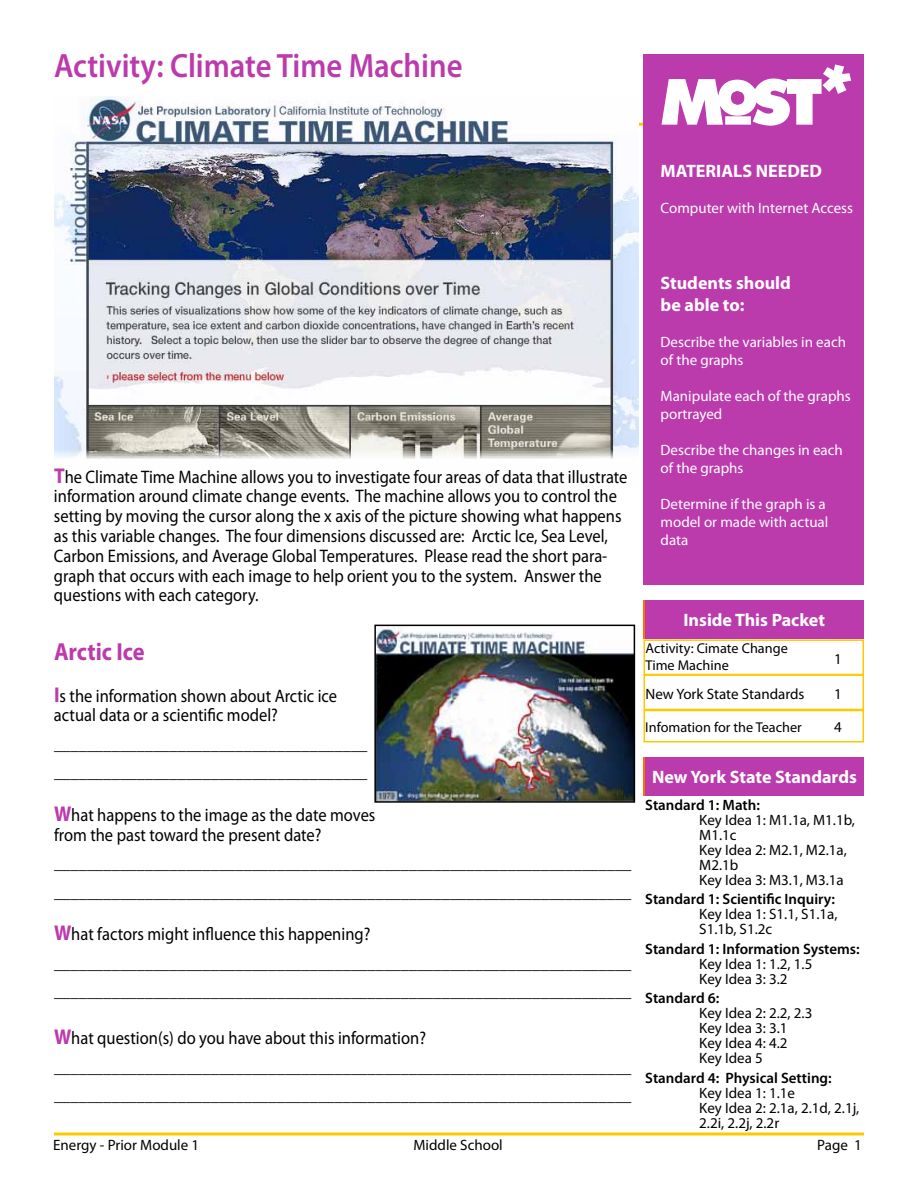
<style>
.page{position:relative;width:918px;height:1188px;background:#fff}
.page>*{position:absolute;margin:0;border:0;box-sizing:border-box;transform-origin:0 0}
.t1{font:600 33.75px "Myriad Pro";color:#bb3bad;scale:.91 1}
.t2{font:700 24.75px "Myriad Pro";letter-spacing:-.005em;color:#bb3bad;scale:.91 1}
.t3{font:18.15px/19.8px "Myriad Pro";color:#000;scale:.91 1}
.t4{font:700 18px/21.6px "Myriad Pro";color:#fff}
.t5{font:16.5px/28.5px "Myriad Pro";color:#000}
.t6{font:15px/15px "Myriad Pro";color:#000}
.t7{font:15px/18px "Myriad Pro";color:#fff}
.t8{font:600 15px "Myriad Pro";color:#000}
.t9{font:14.25px/17.1px "Myriad Pro";color:#000}
.s1{font-weight:700;font-size:21.45px;color:#bb3bad}
</style>
<div class="page">
<div style="left:643px;top:54px;width:221px;height:531px;background:#bb3bad"></div>
<hr style="left:56px;top:123px;width:587px;height:3px;background:#fdca00">
<svg style="left:662px;top:65px;width:189px;height:61px"></svg>
<div style="left:644px;top:639px;width:220px;height:36px;border:2px solid #fdca00"></div>
<div style="left:644px;top:674px;width:220px;height:36px;border:2px solid #fdca00"></div>
<div style="left:645px;top:600px;width:219px;height:39px;background:#bb3bad"></div>
<div style="left:644px;top:710px;width:220px;height:32px;border:2px solid #fdca00"></div>
<img style="left:377px;top:628px;width:255px;height:172px">
<div style="left:374px;top:625px;width:261px;height:178px;border:2px solid #000"></div>
<svg style="left:644px;top:757px;width:220px;height:39px"></svg>
<div style="left:645px;top:757px;width:219px;height:38px;background:#bb3bad"></div>
<img style="left:54px;top:97px;width:585px;height:362px">
<svg style="left:54px;top:1132px;width:810px;height:4px;background:#fdd73f"></svg>
<h1 class="t1" style="left:54px;top:45px;width:450px">Activity: Climate Time Machine</h1>
<p class="t4" style="left:661px;top:160px;width:163px">MATERIALS NEEDED</p>
<p class="t7" style="left:661px;top:199px;width:194px">Computer with Internet Access</p>
<p class="t3" style="left:54px;top:466px;width:632px"><span class="s1">T</span>he Climate Time Machine allows you to investigate four areas of data that illustrate information around climate change events. The machine allows you to control the setting by moving the cursor along the x axis of the picture showing what happens as this variable changes. The four dimensions discussed are: Arctic Ice, Sea Level, Carbon Emissions, and Average Global Temperatures. Please read the short para&shy;graph that occurs with each image to help orient you to the system. Answer the questions with each category.</p>
<h2 class="t2" style="left:54px;top:636px;width:101px">Arctic Ice</h2>
<p class="t3" style="left:54px;top:686px;width:313px"><span class="s1">I</span>s the information shown about Arctic ice actual data or a scientific model?</p>
<p class="t5" style="left:54px;top:730px;width:315px">______________________________________ ______________________________________</p>
<p class="t3" style="left:54px;top:805px;width:355px"><span class="s1">W</span>hat happens to the image as the date moves from the past toward the present date?</p>
<p class="t5" style="left:54px;top:849px;width:579px">______________________________________________________________________ ______________________________________________________________________</p>
<p class="t3" style="left:54px;top:924px;width:349px"><span class="s1">W</span>hat factors might influence this happening?</p>
<p class="t5" style="left:54px;top:949px;width:579px">______________________________________________________________________ ______________________________________________________________________</p>
<p class="t3" style="left:54px;top:1028px;width:410px"><span class="s1">W</span>hat question(s) do you have about this information?</p>
<p class="t5" style="left:54px;top:1053px;width:579px">______________________________________________________________________ ______________________________________________________________________</p>
<p class="t4" style="left:661px;top:271px;width:132px">Students should be able to:</p>
<p class="t7" style="left:661px;top:332px;width:187px">Describe the variables in each of the graphs</p>
<p class="t7" style="left:661px;top:386px;width:192px">Manipulate each of the graphs portrayed</p>
<p class="t7" style="left:661px;top:440px;width:184px">Describe the changes in each of the graphs</p>
<p class="t7" style="left:661px;top:494px;width:169px">Determine if the graph is a model or made with actual data</p>
<p class="t4" style="left:683px;top:609px;width:143px">Inside This Packet</p>
<p class="t9" style="left:645px;top:639px;width:144px">Activity: Cimate Change<br>Time Machine</p>
<p class="t6" style="left:834px;top:651px;width:9px">1</p>
<p class="t6" style="left:645px;top:686px;width:161px">New York State Standards</p>
<p class="t6" style="left:834px;top:686px;width:9px">1</p>
<p class="t9" style="left:645px;top:718px;width:158px">Infomation for the Teacher</p>
<p class="t6" style="left:834px;top:720px;width:9px">4</p>
<p class="t4" style="left:652px;top:765px;width:206px">New York State Standards</p>
<p class="t8" style="left:645px;top:795px;width:116px">Standard 1: Math:</p>
<p class="t6" style="left:699px;top:812px;width:157px">Key Idea 1: M1.1a, M1.1b,<br>M1.1c<br>Key Idea 2: M2.1, M2.1a,<br>M2.1b<br>Key Idea 3: M3.1, M3.1a</p>
<p class="t8" style="left:645px;top:890px;width:191px">Standard 1: Scientific Inquiry:</p>
<p class="t6" style="left:699px;top:906px;width:140px">Key Idea 1: S1.1, S1.1a,<br>S1.1b, S1.2c</p>
<p class="t8" style="left:645px;top:939px;width:216px">Standard 1: Information Systems:</p>
<p class="t6" style="left:699px;top:956px;width:115px">Key Idea 1: 1.2, 1.5<br>Key Idea 3: 3.2</p>
<p class="t8" style="left:645px;top:989px;width:76px">Standard 6:</p>
<p class="t6" style="left:699px;top:1005px;width:115px">Key Idea 2: 2.2, 2.3<br>Key Idea 3: 3.1<br>Key Idea 4: 4.2<br>Key Idea 5</p>
<p class="t8" style="left:645px;top:1068px;width:188px">Standard 4: Physical Setting:</p>
<p class="t6" style="left:699px;top:1085px;width:162px">Key Idea 1: 1.1e<br>Key Idea 2: 2.1a, 2.1d, 2.1j,<br>2.2i, 2.2j, 2.2r</p>
<p class="t6" style="left:53px;top:1137px;width:147px">Energy - Prior Module 1</p>
<p class="t6" style="left:413px;top:1137px;width:91px">Middle School</p>
<p class="t6" style="left:817px;top:1137px;width:46px">Page 1</p>
</div>
